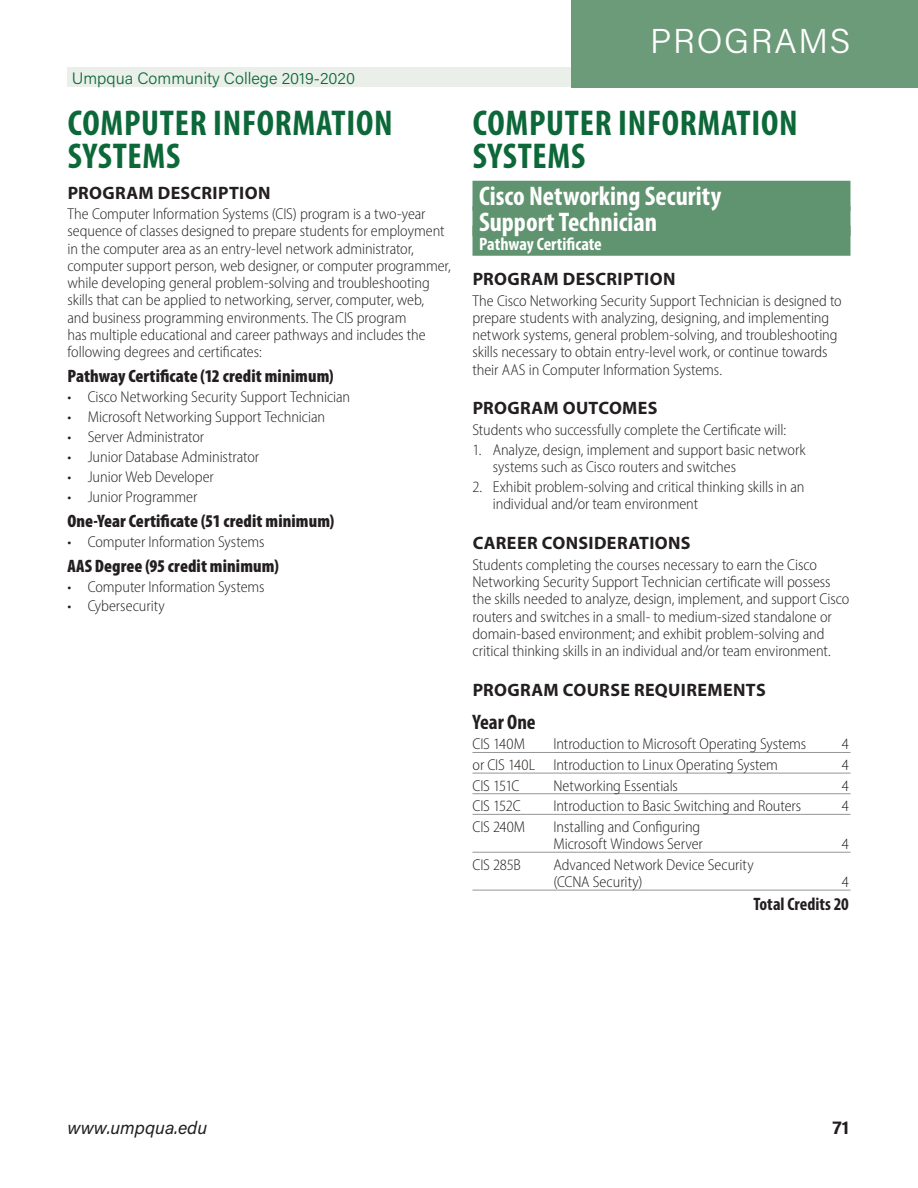
<style>
.page{position:relative;width:918px;height:1188px;background:#fff}
.page>*{position:absolute;margin:0;border:0;box-sizing:border-box;transform-origin:0 0}
.Green_CAPS_HEADS{font:700 condensed 36px/33px "Myriad Pro";letter-spacing:.02em;color:#0d6839}
.t1{font:300 34.5px "Acumin Pro";letter-spacing:.05em;color:#fff}
.Heads_white{font:700 condensed 27px "Myriad Pro";color:#fff}
.Year{font:700 condensed 21px "Myriad Pro";color:#231f20}
.Subhead{font:900 condensed 18px "Myriad Pro";letter-spacing:.005em;color:#231f20}
.Program_Description{font:700 18px "Myriad Pro";letter-spacing:.02em;color:#231f20}
.Text_white{font:700 condensed 18px "Myriad Pro";letter-spacing:-.005em;color:#fff}
.t2{font:italic 18px "Acumin Pro";color:#231f20}
.TABS_subhead{font:700 condensed 18px "Myriad Pro";color:#231f20}
.t3{font:700 18px "Acumin Pro";color:#231f20}
.t4{font:300 16.5px "Acumin Pro";color:#0d6839}
.text{font:300 semi-condensed 15.75px/17.2px "Myriad Pro";letter-spacing:-.005em;color:#231f20}
.bulletponts{font:300 semi-condensed 15.75px/17.2px "Myriad Pro";letter-spacing:-.005em;color:#231f20}
.RULES_courses{font:300 semi-condensed 15.75px/17.2px "Myriad Pro";letter-spacing:-.005em;color:#231f20}
</style>
<div class="page">
<div style="left:68px;top:68px;width:782px;height:19px;background:#eaefea"></div>
<div style="left:571px;top:0;width:347px;height:87px;background:#6b9b79"></div>
<div style="left:472px;top:181px;width:378px;height:30px;background:#609470"></div>
<div style="left:472px;top:206px;width:378px;height:30px;background:#609470"></div>
<div style="left:472px;top:226px;width:378px;height:30px;background:#609470"></div>
<hr style="left:472px;top:752px;width:378px;height:1px;background:#939598">
<hr style="left:472px;top:773px;width:378px;height:1px;background:#939598">
<hr style="left:472px;top:793px;width:378px;height:1px;background:#939598">
<hr style="left:472px;top:814px;width:378px;height:1px;background:#939598">
<hr style="left:472px;top:852px;width:378px;height:1px;background:#939598">
<hr style="left:472px;top:890px;width:378px;height:1px;background:#939598">
<p class="t4" style="left:72px;top:67px;width:285px">Umpqua Community College 2019-2020</p>
<p class="Green_CAPS_HEADS" style="left:68px;top:106px;width:326px">COMPUTER INFORMATION<br>SYSTEMS</p>
<p class="Program_Description" style="left:68px;top:181px;width:204px">PROGRAM DESCRIPTION</p>
<p class="text" style="left:68px;top:205px;width:385px">The Computer Information Systems (CIS) program is a two-year sequence of classes designed to prepare students for employment in the computer area as an entry-level network administrator, computer support person, web designer, or computer programmer, while developing general problem-solving and troubleshooting skills that can be applied to networking, server, computer, web,<br>and business programming environments. The CIS program<br>has multiple educational and career pathways and includes the following degrees and certificates:</p>
<p class="Subhead" style="left:68px;top:366px;width:268px">Pathway Certificate (12 credit minimum)</p>
<p class="bulletponts" style="left:68px;top:388px;width:284px">• Cisco Networking Security Support Technician</p>
<p class="bulletponts" style="left:68px;top:408px;width:259px">• Microsoft Networking Support Technician</p>
<p class="bulletponts" style="left:68px;top:428px;width:138px">• Server Administrator</p>
<p class="bulletponts" style="left:68px;top:448px;width:193px">• Junior Database Administrator</p>
<p class="bulletponts" style="left:68px;top:468px;width:148px">• Junior Web Developer</p>
<p class="bulletponts" style="left:68px;top:488px;width:131px">• Junior Programmer</p>
<p class="Subhead" style="left:68px;top:511px;width:268px">One-Year Certificate (51 credit minimum)</p>
<p class="bulletponts" style="left:68px;top:533px;width:198px">• Computer Information Systems</p>
<p class="Subhead" style="left:68px;top:556px;width:213px">AAS Degree (95 credit minimum)</p>
<p class="bulletponts" style="left:68px;top:578px;width:198px">• Computer Information Systems</p>
<p class="bulletponts" style="left:68px;top:597px;width:99px">• Cybersecurity</p>
<h2 class="t1" style="left:650px;top:18px;width:202px">PROGRAMS</h2>
<p class="Green_CAPS_HEADS" style="left:473px;top:106px;width:326px">COMPUTER INFORMATION<br>SYSTEMS</p>
<p class="Heads_white" style="left:479px;top:179px;width:244px">Cisco Networking Security</p>
<p class="Heads_white" style="left:479px;top:205px;width:179px">Support Technician</p>
<p class="Text_white" style="left:479px;top:233px;width:124px">Pathway Certificate</p>
<p class="Program_Description" style="left:473px;top:267px;width:204px">PROGRAM DESCRIPTION</p>
<p class="text" style="left:472px;top:292px;width:371px">The Cisco Networking Security Support Technician is designed to prepare students with analyzing, designing, and implementing network systems, general problem-solving, and troubleshooting skills necessary to obtain entry-level work, or continue towards their AAS in Computer Information Systems.</p>
<p class="Program_Description" style="left:473px;top:397px;width:186px">PROGRAM OUTCOMES</p>
<p class="text" style="left:472px;top:421px;width:315px">Students who successfully complete the Certificate will:</p>
<p class="bulletponts" style="left:493px;top:441px;width:314px;text-indent:-20px">1. Analyze, design, implement and support basic network systems such as Cisco routers and switches</p>
<p class="bulletponts" style="left:493px;top:478px;width:313px;text-indent:-20px">2. Exhibit problem-solving and critical thinking skills in an individual and/or team environment</p>
<p class="Program_Description" style="left:473px;top:531px;width:219px">CAREER CONSIDERATIONS</p>
<p class="text" style="left:472px;top:556px;width:378px">Students completing the courses necessary to earn the Cisco Networking Security Support Technician certificate will possess the skills needed to analyze, design, implement, and support Cisco routers and switches in a small- to medium-sized standalone or domain-based environment; and exhibit problem-solving and critical thinking skills in an individual and/or team environment.</p>
<p class="Program_Description" style="left:473px;top:678px;width:295px">PROGRAM COURSE REQUIREMENTS</p>
<p class="Year" style="left:472px;top:709px;width:65px">Year One</p>
<p class="RULES_courses" style="left:472px;top:735px;width:54px">CIS 140M</p>
<p class="RULES_courses" style="left:554px;top:735px;width:254px">Introduction to Microsoft Operating Systems</p>
<p class="RULES_courses" style="left:842px;top:735px;width:9px">4</p>
<p class="RULES_courses" style="left:472px;top:756px;width:307px">or CIS 140L Introduction to Linux Operating System</p>
<p class="RULES_courses" style="left:842px;top:756px;width:9px">4</p>
<p class="RULES_courses" style="left:472px;top:777px;width:49px">CIS 151C</p>
<p class="RULES_courses" style="left:554px;top:777px;width:126px">Networking Essentials</p>
<p class="RULES_courses" style="left:842px;top:777px;width:9px">4</p>
<p class="RULES_courses" style="left:472px;top:797px;width:50px">CIS 152C</p>
<p class="RULES_courses" style="left:554px;top:797px;width:249px">Introduction to Basic Switching and Routers</p>
<p class="RULES_courses" style="left:842px;top:797px;width:9px">4</p>
<p class="RULES_courses" style="left:472px;top:818px;width:54px">CIS 240M</p>
<p class="RULES_courses" style="left:554px;top:818px;width:151px">Installing and Configuring<br>Microsoft Windows Server</p>
<p class="RULES_courses" style="left:842px;top:835px;width:9px">4</p>
<p class="RULES_courses" style="left:472px;top:856px;width:50px">CIS 285B</p>
<p class="RULES_courses" style="left:554px;top:856px;width:202px">Advanced Network Device Security (CCNA Security)</p>
<p class="RULES_courses" style="left:842px;top:873px;width:9px">4</p>
<p class="TABS_subhead" style="left:753px;top:893px;width:97px">Total Credits 20</p>
<p class="t2" style="left:68px;top:1115px;width:141px">www.umpqua.edu</p>
<p class="t3" style="left:832px;top:1115px;width:18px">71</p>
</div>
